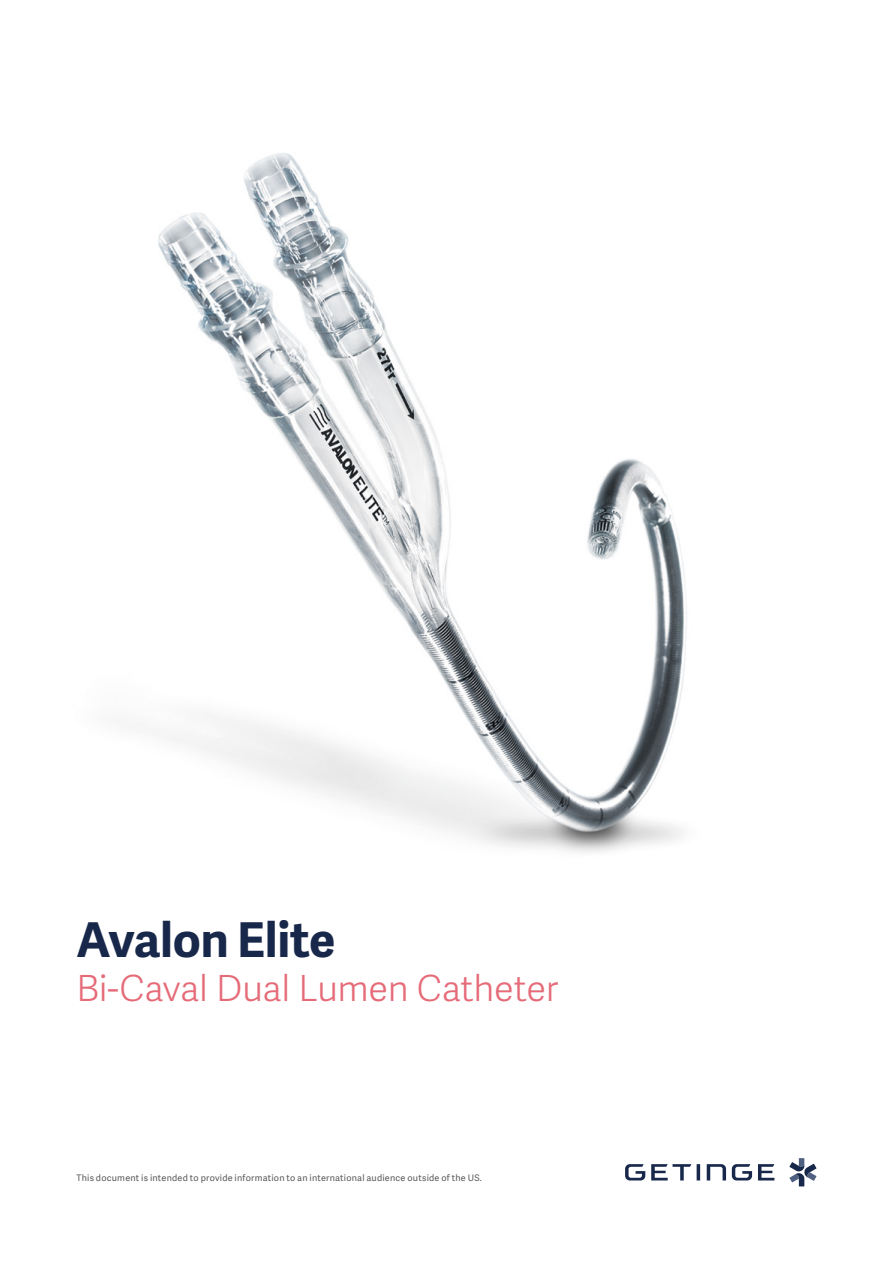
<style>
.page{position:relative;width:893px;height:1263px;background:#fff}
.page>*{position:absolute;margin:0;border:0;box-sizing:border-box;transform-origin:0 0}
.t1{font:700 48px "Adelle Sans";letter-spacing:-.01em;color:#18284a}
.t2{font:300 36px "Adelle Sans";letter-spacing:-.01em;color:#e56b78}
.t3{font:9px "Adelle Sans";letter-spacing:.025em;color:#595857}
</style>
<div class="page">
<img style="left:158px;top:153px;width:529px;height:700px">
<svg style="left:789px;top:1158px;width:27px;height:28px"></svg>
<svg style="left:758px;top:1164px;width:16px;height:16px"></svg>
<svg style="left:651px;top:1164px;width:40px;height:16px"></svg>
<svg style="left:697px;top:1164px;width:3px;height:16px"></svg>
<svg style="left:625px;top:1164px;width:20px;height:16px"></svg>
<svg style="left:732px;top:1164px;width:20px;height:16px"></svg>
<svg style="left:707px;top:1164px;width:19px;height:16px"></svg>
<h1 class="t1" style="left:77px;top:904px;width:260px">Avalon Elite</h1>
<h2 class="t2" style="left:77px;top:963px;width:483px">Bi-Caval Dual Lumen Catheter</h2>
<p class="t3" style="left:77px;top:1171px;width:407px">This document is intended to provide information to an international audience outside of the US.</p>
</div>
